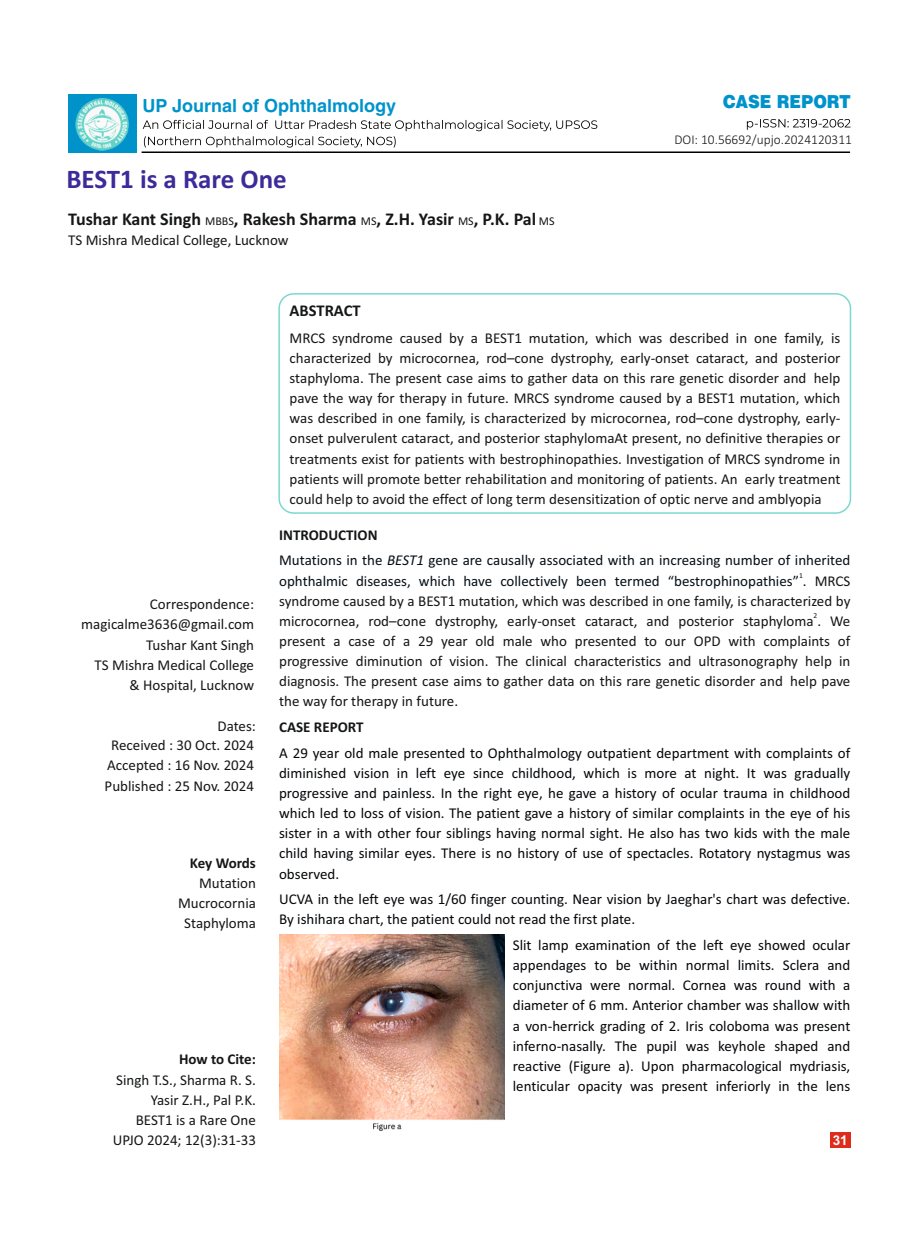
<style>
.page{position:relative;width:918px;height:1242px;background:#fff}
.page>*{position:absolute;margin:0;border:0;box-sizing:border-box;transform-origin:0 0}
.t1{font:700 27px "Calibri";color:#3c2b99}
.t2{font:700 18px "Calibri";color:#151616}
.t3{font:700 18px "Helvetica";color:#0093cb}
.t4{font:900 18px "Swiss 721 BT";color:#0093cb;scale:.92 1}
.t5{font:700 16.5px "Calibri";color:#151616}
.t6{font:15px/20.1px "Calibri";color:#151616;text-align:justify}
.t7{font:15px/20.1px "Calibri";color:#05070a;text-align:justify}
.t8{font:15px/25.7px "Calibri";color:#060f16}
.t9{font:700 15px "Calibri";color:#151616}
.t10{font:700 13.5px "Arial";color:#fff}
.t11{font:300 13.35px "Calibri";color:#151616}
.t12{font:7.5px "Calibri";color:#060f16}
.s1{font-weight:400;font-size:12px}
.s2{font-weight:700;color:#151616}
.s3{font-style:italic}
.s4{color:#060f16}
</style>
<div class="page">
<img style="left:279px;top:935px;width:225px;height:195px">
<div style="left:278px;top:293px;width:573px;height:221px;border:2px solid #7cd8cf;border-radius:15px"></div>
<hr style="left:142px;top:151px;width:708px;height:2px;background:#000">
<svg style="left:747px;top:119px;width:103px;height:11px"></svg>
<svg style="left:143px;top:120px;width:454px;height:28px"></svg>
<div style="left:830px;top:1132px;width:20px;height:16px;background:#dd2b1c"></div>
<div style="left:68px;top:94px;width:68px;height:59px;background:#0093cb"></div>
<img style="left:75px;top:98px;width:54px;height:52px">
<p class="t3" style="left:142px;top:99px;width:255px">UP Journal of Ophthalmology</p>
<h1 class="t1" style="left:66px;top:168px;width:222px">BEST1 is a Rare One</h1>
<p class="t2" style="left:68px;top:212px;width:488px">Tushar Kant Singh <span class="s1">MBBS</span>, Rakesh Sharma <span class="s1">MS</span>, Z.H. Yasir <span class="s1">MS</span>, P.K. Pal <span class="s1">MS</span></p>
<p class="t6" style="left:68px;top:231px;width:222px">TS Mishra Medical College, Lucknow</p>
<p class="t4" style="left:723px;top:94px;width:140px">CASE REPORT</p>
<p class="t11" style="left:674px;top:134px;width:179px">DOI: 10.56692/upjo.2024120311</p>
<p class="t6" style="left:81px;top:595px;width:174px;text-align:right">Correspondence: magicalme3636@gmail.com<br>Tushar Kant Singh<br>TS Mishra Medical College &amp; Hospital, Lucknow</p>
<p class="t6" style="left:217px;top:717px;width:40px">Dates:</p>
<p class="t6" style="left:105px;top:736px;width:151px;text-align:center">Received : 30 Oct. 2024<br>Accepted : 16 Nov. 2024<br>Published : 25 Nov. 2024</p>
<p class="t9" style="left:190px;top:857px;width:68px">Key Words</p>
<p class="t6" style="left:178px;top:874px;width:79px;text-align:right">Mutation<br>Mucrocornia<br>Staphyloma</p>
<p class="t9" style="left:179px;top:1053px;width:78px">How to Cite:</p>
<p class="t6" style="left:113px;top:1071px;width:145px;text-align:right">Singh T.S., Sharma R. S.<br>Yasir Z.H., Pal P.K.<br>BEST1 is a Rare One<br>UPJO 2024; 12(3):31-33</p>
<p class="t5" style="left:290px;top:304px;width:73px">ABSTRACT</p>
<p class="t6" style="left:290px;top:329px;width:552px">MRCS syndrome caused by a BEST1 mutation, which was described in one family, is characterized by microcornea, rod–cone dystrophy, early-onset cataract, and posterior staphyloma. The present case aims to gather data on this rare genetic disorder and help pave the way for therapy in future. MRCS syndrome caused by a BEST1 mutation, which was described in one family, is characterized by microcornea, rod–cone dystrophy, early&shy;onset pulverulent cataract, and posterior staphylomaAt present, no definitive therapies or treatments exist for patients with bestrophinopathies. Investigation of MRCS syndrome in patients will promote better rehabilitation and monitoring of patients. An early treatment could help to avoid the effect of long term desensitization of optic nerve and amblyopia</p>
<p class="t8" style="left:279px;top:523px;width:573px"><span class="s2">INTRODUCTION<br></span>Mutations in the <span class="s3">BEST1</span> gene are causally associated with an increasing number of inherited</p>
<p class="t12" style="left:799px;top:573px;width:5px">1</p>
<p class="t6" style="left:279px;top:572px;width:573px"><span class="s4">ophthalmic diseases, which have collectively been termed “bestrophinopathies” .</span> MRCS syndrome caused by a BEST1 mutation, which was described in one family, is characterized by microcornea, rod–cone dystrophy, early-onset cataract, and posterior staphyloma . We</p>
<p class="t12" style="left:814px;top:613px;width:5px">2</p>
<p class="t6" style="left:279px;top:632px;width:573px">present a case of a 29 year old male who presented to our OPD with complaints of progressive diminution of vision. The clinical characteristics and ultrasonography help in diagnosis. The present case aims to gather data on this rare genetic disorder and help pave the way for therapy in future.</p>
<p class="t9" style="left:279px;top:721px;width:86px">CASE REPORT</p>
<p class="t7" style="left:279px;top:744px;width:573px">A 29 year old male presented to Ophthalmology outpatient department with complaints of diminished vision in left eye since childhood, which is more at night. It was gradually progressive and painless. In the right eye, he gave a history of ocular trauma in childhood which led to loss of vision. The patient gave a history of similar complaints in the eye of his sister in a with other four siblings having normal sight. He also has two kids with the male child having similar eyes. There is no history of use of spectacles. Rotatory nystagmus was observed.</p>
<p class="t7" style="left:279px;top:890px;width:573px">UCVA in the left eye was 1/60 finger counting. Near vision by Jaeghar's chart was defective.<br>By ishihara chart, the patient could not read the first plate.</p>
<p class="t7" style="left:513px;top:936px;width:339px">Slit lamp examination of the left eye showed ocular appendages to be within normal limits. Sclera and conjunctiva were normal. Cornea was round with a diameter of 6 mm. Anterior chamber was shallow with a von-herrick grading of 2. Iris coloboma was present inferno-nasally. The pupil was keyhole shaped and reactive (Figure a). Upon pharmacological mydriasis, lenticular opacity was present inferiorly in the lens</p>
<p class="t10" style="left:833px;top:1135px;width:17px">31</p>
</div>
